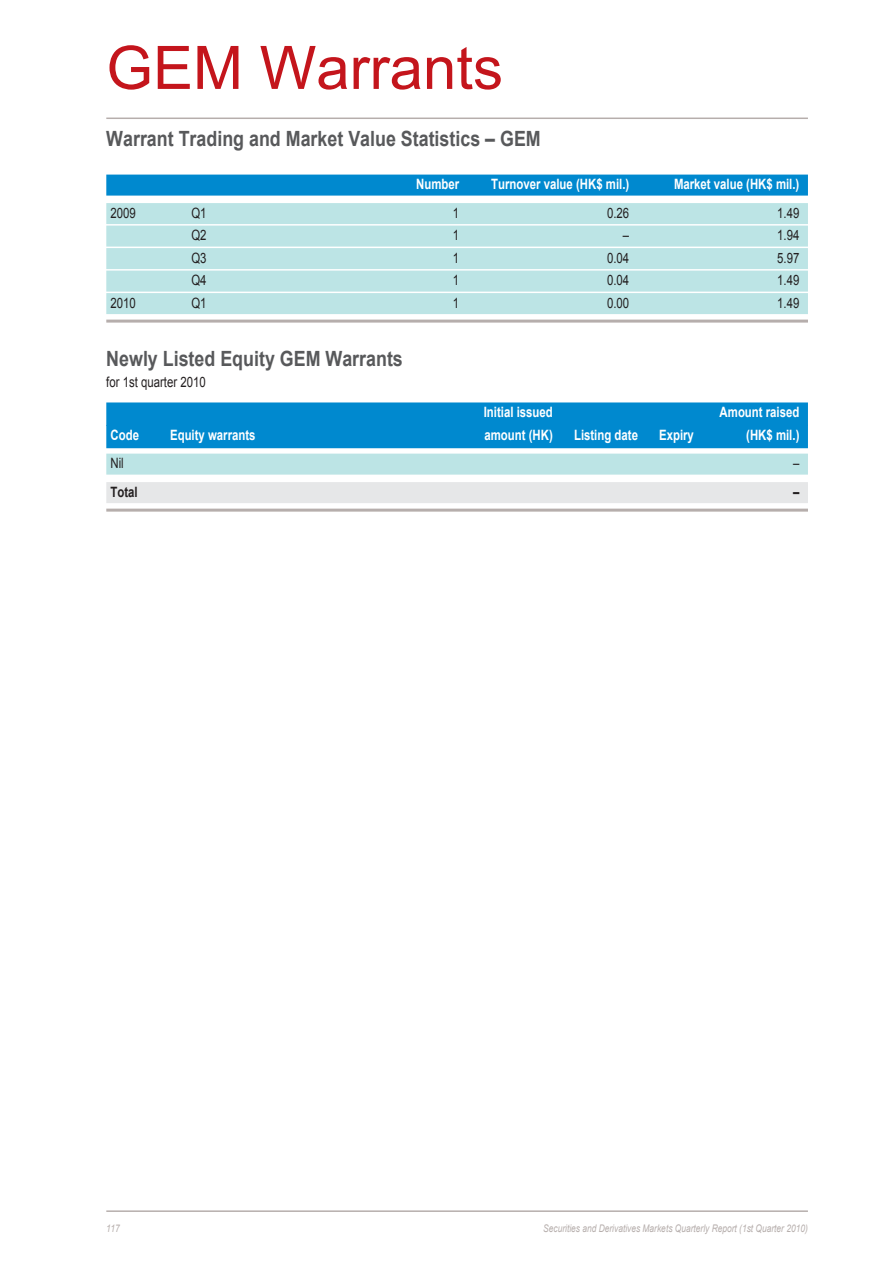
<style>
.page{position:relative;width:893px;height:1263px;background:#fff}
.page>*{position:absolute;margin:0;border:0;box-sizing:border-box;transform-origin:0 0}
.t1{font:60px "Arial";color:#c4151c}
.t2{font:700 21px "Arial";color:#58595b;scale:.85 1}
.t3{font:700 14.25px "Arial";color:#fff;scale:.8 1}
.t4{font:14.25px "Arial";color:#231f20;scale:.8 1}
.t5{font:700 14.25px "Arial";color:#231f20;scale:.8 1}
.t6{font:italic 10.5px "Arial";color:#b6aeac;scale:.8 1}
</style>
<div class="page">
<hr style="left:106px;top:1210px;width:702px;height:2px;background:#b6aeac">
<hr style="left:106px;top:118px;width:702px;height:1px;background:#b6aeac">
<div style="left:106px;top:175px;width:702px;height:21px;background:#0089cf"></div>
<div style="left:106px;top:203px;width:702px;height:21px;background:#bce4e5"></div>
<div style="left:106px;top:226px;width:702px;height:21px;background:#bce4e5"></div>
<div style="left:106px;top:248px;width:702px;height:21px;background:#bce4e5"></div>
<div style="left:106px;top:271px;width:702px;height:21px;background:#bce4e5"></div>
<div style="left:106px;top:293px;width:702px;height:21px;background:#bce4e5"></div>
<hr style="left:106px;top:320px;width:702px;height:3px;background:#b6aeac">
<div style="left:106px;top:402px;width:702px;height:24px;background:#0089cf"></div>
<div style="left:106px;top:425px;width:702px;height:23px;background:#0089cf"></div>
<div style="left:106px;top:454px;width:702px;height:21px;background:#bce4e5"></div>
<div style="left:106px;top:482px;width:702px;height:21px;background:#e6e7e8"></div>
<hr style="left:106px;top:509px;width:702px;height:3px;background:#b6aeac">
<p class="t1" style="left:106px;top:35px;width:398px">GEM Warrants</p>
<p class="t2" style="left:106px;top:127px;width:513px">Warrant Trading and Market Value Statistics – GEM</p>
<p class="t3" style="left:416px;top:176px;width:55px">Number</p>
<p class="t3" style="left:491px;top:176px;width:174px">Turnover value (HK$ mil.)</p>
<p class="t3" style="left:674px;top:176px;width:158px">Market value (HK$ mil.)</p>
<p class="t4" style="left:111px;top:205px;width:33px">2009</p>
<p class="t4" style="left:191px;top:205px;width:21px">Q1</p>
<p class="t4" style="left:453px;top:205px;width:9px">1</p>
<p class="t4" style="left:607px;top:205px;width:29px">0.26</p>
<p class="t4" style="left:777px;top:205px;width:29px">1.49</p>
<p class="t4" style="left:191px;top:227px;width:21px">Q2</p>
<p class="t4" style="left:453px;top:227px;width:9px">1</p>
<p class="t4" style="left:623px;top:227px;width:9px">–</p>
<p class="t4" style="left:777px;top:227px;width:29px">1.94</p>
<p class="t4" style="left:191px;top:250px;width:21px">Q3</p>
<p class="t4" style="left:453px;top:250px;width:9px">1</p>
<p class="t4" style="left:607px;top:250px;width:29px">0.04</p>
<p class="t4" style="left:777px;top:250px;width:29px">5.97</p>
<p class="t4" style="left:191px;top:272px;width:21px">Q4</p>
<p class="t4" style="left:453px;top:272px;width:9px">1</p>
<p class="t4" style="left:607px;top:272px;width:29px">0.04</p>
<p class="t4" style="left:777px;top:272px;width:29px">1.49</p>
<p class="t4" style="left:111px;top:295px;width:33px">2010</p>
<p class="t4" style="left:191px;top:295px;width:21px">Q1</p>
<p class="t4" style="left:453px;top:295px;width:9px">1</p>
<p class="t4" style="left:607px;top:295px;width:29px">0.00</p>
<p class="t4" style="left:777px;top:295px;width:29px">1.49</p>
<p class="t2" style="left:106px;top:347px;width:350px">Newly Listed Equity GEM Warrants</p>
<p class="t4" style="left:106px;top:374px;width:126px">for 1st quarter 2010</p>
<p class="t3" style="left:484px;top:404px;width:88px">Initial issued</p>
<p class="t3" style="left:720px;top:404px;width:101px">Amount raised</p>
<p class="t3" style="left:111px;top:427px;width:37px">Code</p>
<p class="t3" style="left:170px;top:427px;width:108px">Equity warrants</p>
<p class="t3" style="left:484px;top:427px;width:87px">amount (HK)</p>
<p class="t3" style="left:574px;top:427px;width:81px">Listing date</p>
<p class="t3" style="left:659px;top:427px;width:45px">Expiry</p>
<p class="t3" style="left:746px;top:427px;width:68px">(HK$ mil.)</p>
<p class="t4" style="left:111px;top:455px;width:18px">Nil</p>
<p class="t4" style="left:793px;top:455px;width:9px">–</p>
<p class="t5" style="left:111px;top:484px;width:36px">Total</p>
<p class="t5" style="left:793px;top:484px;width:9px">–</p>
<p class="t6" style="left:106px;top:1222px;width:18px">117</p>
<p class="t6" style="left:543px;top:1222px;width:332px">Securities and Derivatives Markets Quarterly Report (1st Quarter 2010)</p>
</div>
